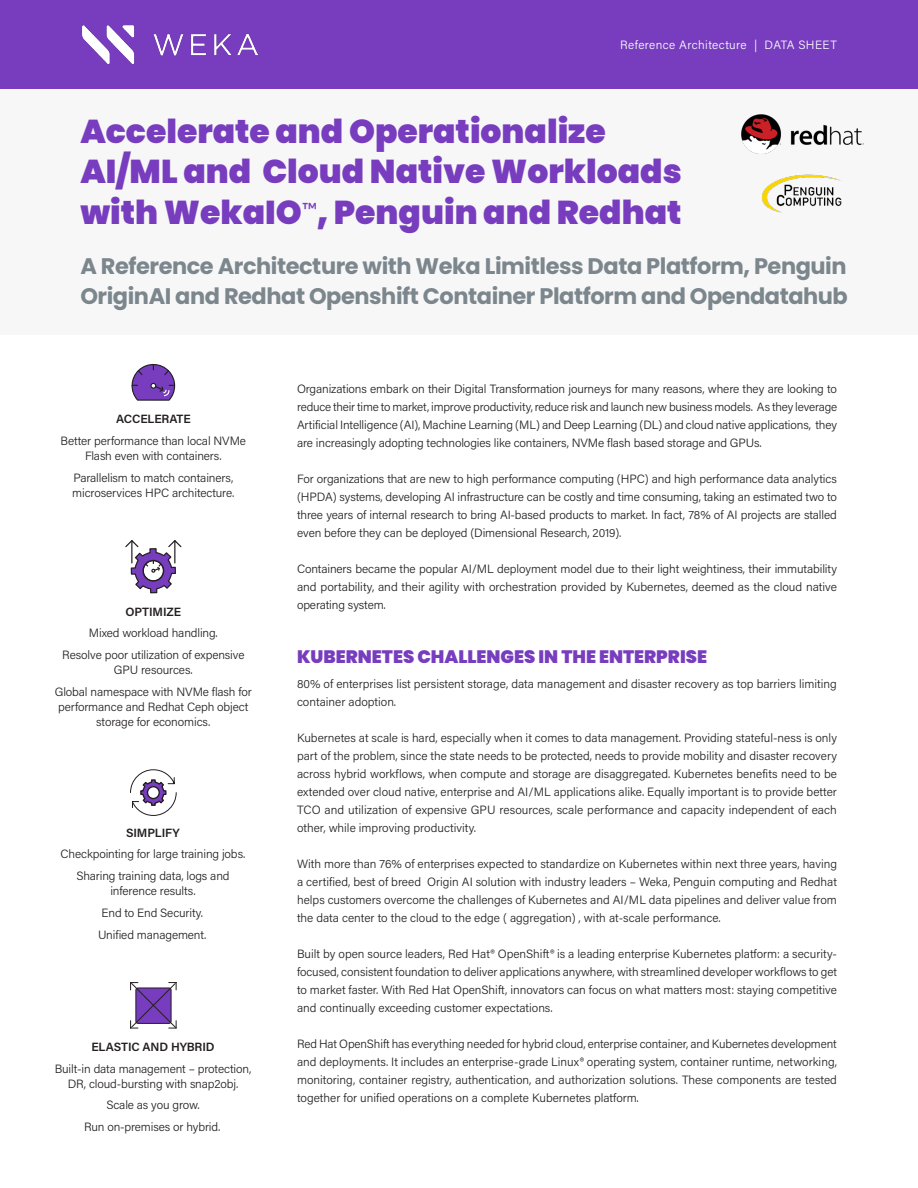
<style>
.page{position:relative;width:918px;height:1188px;background:#fff}
.page>*{position:absolute;margin:0;border:0;box-sizing:border-box;transform-origin:0 0}
.t1{font:900 33px "Poppins";color:#773dbe}
.t2{font:700 22.5px/30px "Poppins";letter-spacing:-.02em;color:#7b868d}
.BODY{font:900 18px "Poppins";color:#773dbe}
.BODY-2{font:300 12px/18px "Acumin Pro";letter-spacing:-.01em;color:#231f20;text-align:justify}
.t3{font:600 12px "Acumin Pro";letter-spacing:-.01em;color:#231f20}
.t4{font:300 12px "Acumin Pro";letter-spacing:.035em;color:#fff}
</style>
<div class="page">
<svg style="left:130px;top:982px;width:47px;height:47px"></svg>
<div style="left:0;top:0;width:918px;height:89px;background:#773dbe"></div>
<div style="left:0;top:89px;width:918px;height:246px;background:#f7f7f7"></div>
<img style="left:83px;top:26px;width:174px;height:37px">
<img style="left:741px;top:114px;width:123px;height:40px">
<img style="left:762px;top:174px;width:80px;height:39px">
<svg style="left:131px;top:364px;width:45px;height:37px"></svg>
<svg style="left:125px;top:540px;width:57px;height:54px"></svg>
<svg style="left:130px;top:769px;width:47px;height:47px"></svg>
<p class="t4" style="left:620px;top:36px;width:218px">Reference Architecture | DATA SHEET</p>
<p class="t1" style="left:80px;top:112px;width:527px">Accelerate and Operationalize</p>
<p class="t1" style="left:80px;top:153px;width:603px">AI/ML and Cloud Native Workloads</p>
<p class="t1" style="left:80px;top:193px;width:603px">with WekaIO<sup>™</sup>, Penguin and Redhat</p>
<p class="t2" style="left:80px;top:251px;width:769px">A Reference Architecture with Weka Limitless Data Platform, Penguin<br>OriginAI and Redhat Openshift Container Platform and Opendatahub</p>
<p class="t3" style="left:116px;top:410px;width:76px">ACCELERATE</p>
<p class="BODY-2" style="left:61px;top:433px;width:187px;line-height:15px;text-align:center">Better performance than local NVMe<br>Flash even with containers.</p>
<p class="BODY-2" style="left:72px;top:469px;width:164px;line-height:15px">Parallelism to match containers, microservices HPC architecture.</p>
<p class="t3" style="left:126px;top:603px;width:57px">OPTIMIZE</p>
<p class="BODY-2" style="left:89px;top:624px;width:130px">Mixed workload handling.</p>
<p class="BODY-2" style="left:62px;top:647px;width:184px;line-height:15px;text-align:center">Resolve poor utilization of expensive<br>GPU resources.</p>
<p class="BODY-2" style="left:55px;top:684px;width:198px;line-height:15px;text-align:center">Global namespace with NVMe flash for performance and Redhat Ceph object storage for economics.</p>
<p class="t3" style="left:126px;top:824px;width:55px">SIMPLIFY</p>
<p class="BODY-2" style="left:61px;top:845px;width:186px">Checkpointing for large training jobs.</p>
<p class="BODY-2" style="left:76px;top:868px;width:155px;line-height:15px;text-align:center">Sharing training data, logs and inference results.</p>
<p class="BODY-2" style="left:102px;top:903px;width:103px">End to End Security.</p>
<p class="BODY-2" style="left:98px;top:925px;width:110px">Unified management.</p>
<p class="t3" style="left:91px;top:1038px;width:125px">ELASTIC AND HYBRID</p>
<p class="BODY-2" style="left:55px;top:1060px;width:198px;line-height:15px;text-align:center">Built-in data management – protection,<br>DR, cloud-bursting with snap2obj.</p>
<p class="BODY-2" style="left:106px;top:1096px;width:95px">Scale as you grow.</p>
<p class="BODY-2" style="left:84px;top:1117px;width:137px">Run on-premises or hybrid.</p>
<p class="BODY-2" style="left:297px;top:380px;width:542px">Organizations embark on their Digital Transformation journeys for many reasons, where they are looking to reduce their time to market, improve productivity, reduce risk and launch new business models. As they leverage Artificial Intelligence (AI), Machine Learning (ML) and Deep Learning (DL) and cloud native applications, they are increasingly adopting technologies like containers, NVMe flash based storage and GPUs.</p>
<p class="BODY-2" style="left:297px;top:470px;width:542px">For organizations that are new to high performance computing (HPC) and high performance data analytics (HPDA) systems, developing AI infrastructure can be costly and time consuming, taking an estimated two to three years of internal research to bring AI-based products to market. In fact, 78% of AI projects are stalled even before they can be deployed (Dimensional Research, 2019).</p>
<p class="BODY-2" style="left:297px;top:560px;width:542px">Containers became the popular AI/ML deployment model due to their light weightiness, their immutability and portability, and their agility with orchestration provided by Kubernetes, deemed as the cloud native operating system.</p>
<p class="BODY" style="left:297px;top:647px;width:412px">KUBERNETES CHALLENGES IN THE ENTERPRISE</p>
<p class="BODY-2" style="left:297px;top:674px;width:541px">80% of enterprises list persistent storage, data management and disaster recovery as top barriers limiting container adoption.</p>
<p class="BODY-2" style="left:297px;top:728px;width:542px">Kubernetes at scale is hard, especially when it comes to data management. Providing stateful-ness is only part of the problem, since the state needs to be protected, needs to provide mobility and disaster recovery across hybrid workflows, when compute and storage are disaggregated. Kubernetes benefits need to be extended over cloud native, enterprise and AI/ML applications alike. Equally important is to provide better TCO and utilization of expensive GPU resources, scale performance and capacity independent of each other, while improving productivity.</p>
<p class="BODY-2" style="left:297px;top:854px;width:542px">With more than 76% of enterprises expected to standardize on Kubernetes within next three years, having a certified, best of breed Origin AI solution with industry leaders – Weka, Penguin computing and Redhat helps customers overcome the challenges of Kubernetes and AI/ML data pipelines and deliver value from the data center to the cloud to the edge ( aggregation) , with at-scale performance.</p>
<p class="BODY-2" style="left:297px;top:944px;width:542px">Built by open source leaders, Red Hat® OpenShift® is a leading enterprise Kubernetes platform: a security&shy;focused, consistent foundation to deliver applications anywhere, with streamlined developer workflows to get to market faster. With Red Hat OpenShift, innovators can focus on what matters most: staying competitive and continually exceeding customer expectations.</p>
<p class="BODY-2" style="left:297px;top:1034px;width:542px">Red Hat OpenShift has everything needed for hybrid cloud, enterprise container, and Kubernetes development and deployments. It includes an enterprise-grade Linux® operating system, container runtime, networking, monitoring, container registry, authentication, and authorization solutions. These components are tested together for unified operations on a complete Kubernetes platform.</p>
</div>
